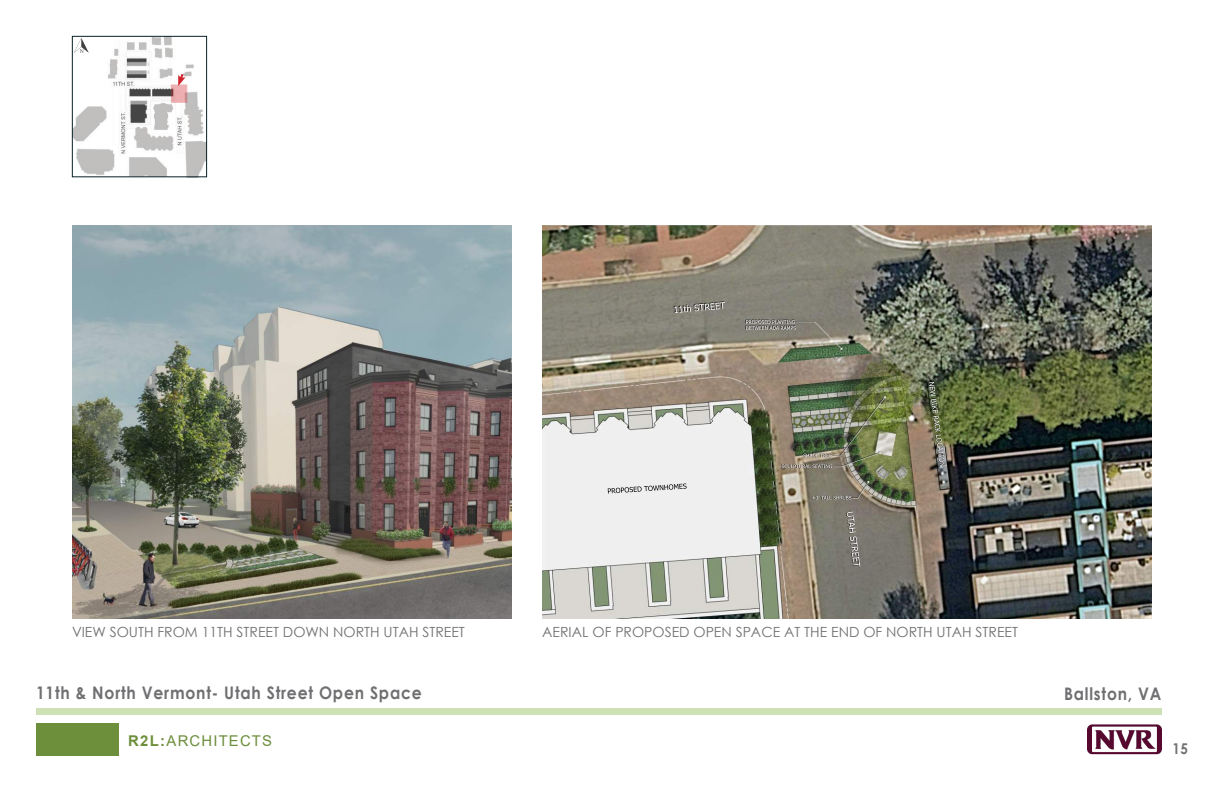
<style>
.page{position:relative;width:1224px;height:792px;background:#fff}
.page>*{position:absolute;margin:0;border:0;box-sizing:border-box;transform-origin:0 0}
.t1{font:700 17.3px "Century Gothic";letter-spacing:.05em;color:#707073;scale:.9 1}
.t2{font:14.8px "Arial";letter-spacing:.08em;color:#6d8e3b}
.t3{font:700 14.8px "Century Gothic";color:#707073;scale:.9 1}
.t4{font:14px "Century Gothic";color:#707073}
.s1{font-weight:700}
</style>
<div class="page">
<div style="left:36px;top:724px;width:82px;height:32px;background:#6d8e3b"></div>
<div style="left:36px;top:708px;width:1125px;height:6px;background:#cee1b4"></div>
<img style="left:1087px;top:724px;width:74px;height:31px">
<img style="left:74px;top:38px;width:131px;height:137px">
<div style="left:72px;top:36px;width:135px;height:141px;border:1px solid #072127"></div>
<img style="left:72px;top:36px;width:20px;height:20px">
<svg style="left:171px;top:85px;width:16px;height:18px"></svg>
<img style="left:72px;top:225px;width:440px;height:394px">
<img style="left:542px;top:225px;width:610px;height:394px">
<svg style="left:178px;top:72px;width:8px;height:14px"></svg>
<p class="t4" style="left:72px;top:623px;width:394px">VIEW SOUTH FROM 11TH STREET DOWN NORTH UTAH STREET</p>
<p class="t4" style="left:542px;top:623px;width:477px">AERIAL OF PROPOSED OPEN SPACE AT THE END OF NORTH UTAH STREET</p>
<p class="t1" style="left:36px;top:680px;width:430px">11th &amp; North Vermont- Utah Street Open Space</p>
<p class="t2" style="left:128px;top:731px;width:145px"><span class="s1">R2L:</span>ARCHITECTS</p>
<p class="t1" style="left:1064px;top:681px;width:110px">Ballston, VA</p>
<p class="t3" style="left:1172px;top:737px;width:19px">15</p>
</div>
